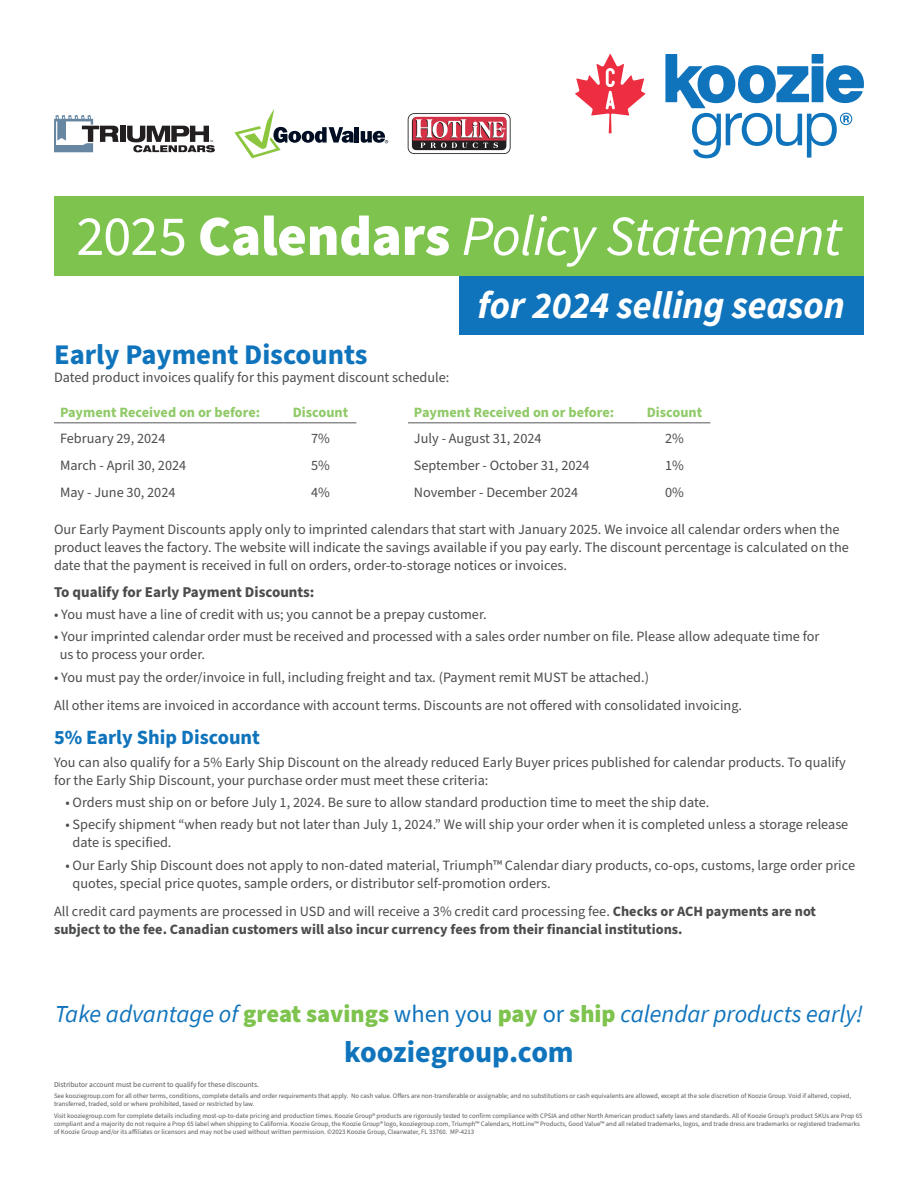
<style>
.page{position:relative;width:918px;height:1188px;background:#fff}
.page>*{position:absolute;margin:0;border:0;box-sizing:border-box;transform-origin:0 0}
.t1{font:italic 56.7px "Source Sans Pro";letter-spacing:-.015em;color:#fff}
.t2{font:italic 700 38.25px "Source Sans Pro";letter-spacing:-.005em;color:#fff}
.t3{font:700 30px "Source Sans Pro";letter-spacing:-.005em;color:#1074bc}
.t4{font:700 28.5px "Source Sans Pro";color:#1074bc}
.t5{font:italic 24.3px "Source Sans Pro";color:#1074bc}
.t6{font:700 20.25px "Source Sans Pro";color:#1074bc}
.t7{font:700 15px "Source Sans Pro";color:#4b4c4d}
.t8{font:14.25px/18px "Source Sans Pro";color:#4b4c4d}
.t9{font:700 14.25px/18px "Source Sans Pro";color:#4b4c4d}
.t10{font:700 14.25px "Source Sans Pro";color:#90ca68}
.t11{font:7.5px "Source Sans Pro";color:#57585a}
.t12{font:6.75px/8.2px "Source Sans Pro";color:#57585a}
.t13{font:700 4.35px "Arial";color:#fff}
.s1{font-style:normal}
.s2{font-weight:900;font-style:normal}
.s3{font-weight:400}
.s4{font-weight:900;font-style:normal;color:#7dc34e}
</style>
<div class="page">
<div style="left:459px;top:276px;width:405px;height:58px;background:#1074bc"></div>
<div style="left:54px;top:197px;width:810px;height:79px;background:#7dc34e"></div>
<svg style="left:575px;top:54px;width:70px;height:79px"></svg>
<svg style="left:665px;top:54px;width:199px;height:104px"></svg>
<div style="left:120px;top:126px;width:6px;height:16px;background:#231f20"></div>
<svg style="left:54px;top:115px;width:65px;height:37px"></svg>
<svg style="left:127px;top:126px;width:88px;height:26px"></svg>
<hr style="left:355px;top:127px;width:4px;height:16px;background:#000d23">
<svg style="left:234px;top:109px;width:120px;height:49px"></svg>
<svg style="left:361px;top:131px;width:27px;height:12px"></svg>
<svg style="left:408px;top:113px;width:103px;height:41px"></svg>
<hr style="left:54px;top:422px;width:231px;height:1px;background:#57585a">
<hr style="left:285px;top:422px;width:71px;height:1px;background:#57585a">
<hr style="left:408px;top:422px;width:231px;height:1px;background:#57585a">
<hr style="left:639px;top:422px;width:71px;height:1px;background:#57585a">
<p class="t13" style="left:502px;top:126px;width:6px">™</p>
<p class="t1" style="left:76px;top:200px;width:767px"><span class="s1">2025</span> <span class="s2">Calendars</span> Policy Statement</p>
<p class="t2" style="left:478px;top:279px;width:369px">for 2024 selling season</p>
<p class="t4" style="left:54px;top:335px;width:315px">Early Payment Discounts</p>
<p class="t8" style="left:54px;top:368px;width:397px">Dated product invoices qualify for this payment discount schedule:</p>
<p class="t10" style="left:60px;top:402px;width:202px">Payment Received on or before:</p>
<p class="t10" style="left:293px;top:402px;width:57px">Discount</p>
<p class="t8" style="left:60px;top:430px;width:107px">February 29, 2024</p>
<p class="t8" style="left:311px;top:430px;width:20px">7%</p>
<p class="t8" style="left:60px;top:457px;width:128px">March - April 30, 2024</p>
<p class="t8" style="left:311px;top:457px;width:20px">5%</p>
<p class="t8" style="left:60px;top:483px;width:117px">May - June 30, 2024</p>
<p class="t8" style="left:311px;top:483px;width:20px">4%</p>
<p class="t10" style="left:414px;top:402px;width:202px">Payment Received on or before:</p>
<p class="t10" style="left:647px;top:402px;width:57px">Discount</p>
<p class="t8" style="left:414px;top:430px;width:129px">July - August 31, 2024</p>
<p class="t8" style="left:665px;top:430px;width:20px">2%</p>
<p class="t8" style="left:414px;top:457px;width:177px">September - October 31, 2024</p>
<p class="t8" style="left:665px;top:457px;width:20px">1%</p>
<p class="t8" style="left:414px;top:483px;width:166px">November - December 2024</p>
<p class="t8" style="left:665px;top:483px;width:20px">0%</p>
<p class="t8" style="left:54px;top:521px;width:796px">Our Early Payment Discounts apply only to imprinted calendars that start with January 2025. We invoice all calendar orders when the product leaves the factory. The website will indicate the savings available if you pay early. The discount percentage is calculated on the date that the payment is received in full on orders, order-to-storage notices or invoices.</p>
<p class="t7" style="left:54px;top:582px;width:262px">To qualify for Early Payment Discounts:</p>
<p class="t8" style="left:54px;top:606px;width:434px">• You must have a line of credit with us; you cannot be a prepay customer.</p>
<p class="t8" style="left:60px;top:628px;width:761px;text-indent:-6px">• Your imprinted calendar order must be received and processed with a sales order number on file. Please allow adequate time for us to process your order.</p>
<p class="t8" style="left:54px;top:668px;width:597px">• You must pay the order/invoice in full, including freight and tax. (Payment remit MUST be attached.)</p>
<p class="t8" style="left:54px;top:697px;width:690px">All other items are invoiced in accordance with account terms. Discounts are not offered with consolidated invoicing.</p>
<p class="t6" style="left:54px;top:724px;width:208px">5% Early Ship Discount</p>
<p class="t8" style="left:54px;top:753px;width:793px">You can also qualify for a 5% Early Ship Discount on the already reduced Early Buyer prices published for calendar products. To qualify for the Early Ship Discount, your purchase order must meet these criteria:</p>
<p class="t8" style="left:65px;top:794px;width:646px">• Orders must ship on or before July 1, 2024. Be sure to allow standard production time to meet the ship date.</p>
<p class="t8" style="left:73px;top:816px;width:777px;text-indent:-7px">• Specify shipment “when ready but not later than July 1, 2024.” We will ship your order when it is completed unless a storage release date is specified.</p>
<p class="t8" style="left:73px;top:856px;width:784px;text-indent:-7px">• Our Early Ship Discount does not apply to non-dated material, Triumph™ Calendar diary products, co-ops, customs, large order price quotes, special price quotes, sample orders, or distributor self-promotion orders.</p>
<p class="t9" style="left:54px;top:903px;width:764px"><span class="s3">All credit card payments are processed in USD and will receive a 3% credit card processing fee.</span> Checks or ACH payments are not subject to the fee. Canadian customers will also incur currency fees from their financial institutions.</p>
<p class="t5" style="left:55px;top:998px;width:810px">Take advantage of <span class="s4">great savings</span> <span class="s1">when you</span> <span class="s4">pay</span> <span class="s1">or</span> <span class="s4">ship</span> calendar products early!</p>
<p class="t11" style="left:54px;top:1080px;width:207px">Distributor account must be current to qualify for these discounts.</p>
<p class="t3" style="left:344px;top:1032px;width:231px">kooziegroup.com</p>
<p class="t12" style="left:54px;top:1092px;width:799px">See kooziegroup.com for all other terms, conditions, complete details and order requirements that apply. No cash value. Offers are non-transferable or assignable; and no substitutions or cash equivalents are allowed, except at the sole discretion of Koozie Group. Void if altered, copied, transferred, traded, sold or where prohibited, taxed or restricted by law.</p>
<p class="t12" style="left:54px;top:1111px;width:810px">Visit kooziegroup.com for complete details including most-up-to-date pricing and production times. Koozie Group® products are rigorously tested to confirm compliance with CPSIA and other North American product safety laws and standards. All of Koozie Group’s product SKUs are Prop 65 compliant and a majority do not require a Prop 65 label when shipping to California. Koozie Group, the Koozie Group® logo, kooziegroup.com, Triumph™ Calendars, HotLine™ Products, Good Value™ and all related trademarks, logos, and trade dress are trademarks or registered trademarks of Koozie Group and/or its affiliates or licensors and may not be used without written permission. ©2023 Koozie Group, Clearwater, FL 33760. MP-4213</p>
</div>
